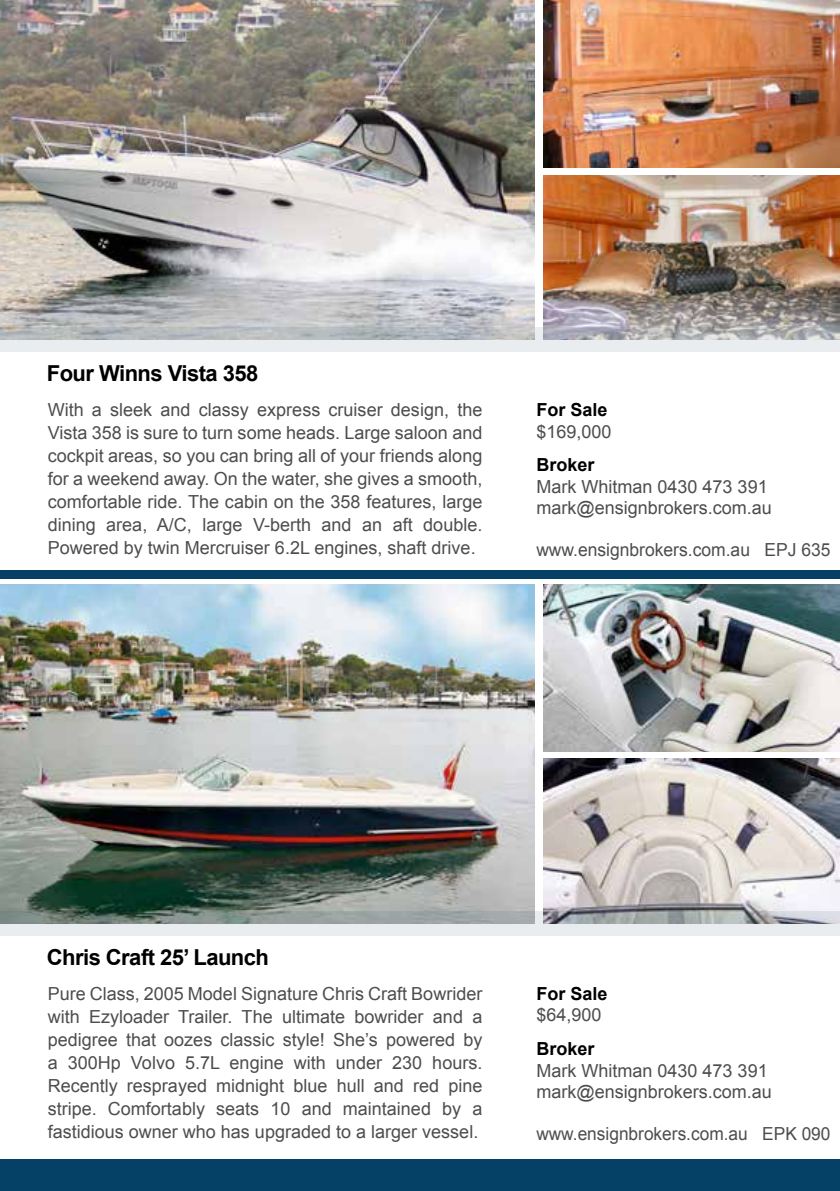
<style>
.page{position:relative;width:840px;height:1191px;background:#fff}
.page>*{position:absolute;margin:0;border:0;box-sizing:border-box;transform-origin:0 0}
.t1{font:700 22px "Arial";letter-spacing:-.025em;color:#000}
.t2{font:18px/23px "Arial";color:#4d4d4f;text-align:justify}
.t3{font:18px "Arial";color:#4d4d4f;scale:.96 1}
.t4{font:700 18px "Arial";color:#000}
</style>
<div class="page">
<div style="left:0;top:1159px;width:839px;height:32px;background:#054166"></div>
<div style="left:0;top:570px;width:839px;height:8px;background:#054166"></div>
<img style="left:0;top:0;width:534px;height:327px">
<img style="left:543px;top:0;width:296px;height:168px">
<img style="left:543px;top:175px;width:296px;height:152px">
<img style="left:0;top:584px;width:534px;height:327px">
<img style="left:543px;top:585px;width:296px;height:166px">
<img style="left:543px;top:759px;width:296px;height:152px">
<svg style="left:0;top:911px;width:839px;height:25px;background:#bac1c1"></svg>
<svg style="left:0;top:327px;width:839px;height:25px;background:#cdd1d3"></svg>
<p class="t1" style="left:47px;top:358px;width:213px">Four Winns Vista 358</p>
<p class="t2" style="left:48px;top:398px;width:436px">With a sleek and classy express cruiser design, the Vista 358 is sure to turn some heads. Large saloon and cockpit areas, so you can bring all of your friends along for a weekend away. On the water, she gives a smooth, comfortable ride. The cabin on the 358 features, large dining area, A/C, large V-berth and an aft double.<br>Powered by twin Mercruiser 6.2L engines, shaft drive.</p>
<p class="t4" style="left:536px;top:397px;width:73px">For Sale</p>
<p class="t2" style="left:536px;top:420px;width:77px">$169,000</p>
<p class="t4" style="left:536px;top:453px;width:60px">Broker</p>
<p class="t2" style="left:536px;top:476px;width:237px;line-height:21.6px">Mark Whitman 0430 473 391 mark@ensignbrokers.com.au</p>
<p class="t2" style="left:536px;top:538px;width:296px">www.ensignbrokers.com.au EPJ 635</p>
<p class="t1" style="left:47px;top:942px;width:223px">Chris Craft 25’ Launch</p>
<p class="t2" style="left:48px;top:982px;width:436px">Pure Class, 2005 Model Signature Chris Craft Bowrider with Ezyloader Trailer. The ultimate bowrider and a pedigree that oozes classic style! She’s powered by a 300Hp Volvo 5.7L engine with under 230 hours.<br>Recently resprayed midnight blue hull and red pine stripe. Comfortably seats 10 and maintained by a fastidious owner who has upgraded to a larger vessel.</p>
<p class="t4" style="left:536px;top:981px;width:73px">For Sale</p>
<p class="t2" style="left:536px;top:1003px;width:67px">$64,900</p>
<p class="t4" style="left:536px;top:1036px;width:60px">Broker</p>
<p class="t2" style="left:536px;top:1059px;width:237px;line-height:21.6px">Mark Whitman 0430 473 391 mark@ensignbrokers.com.au</p>
<p class="t3" style="left:536px;top:1121px;width:308px">www.ensignbrokers.com.au EPK 090</p>
</div>
